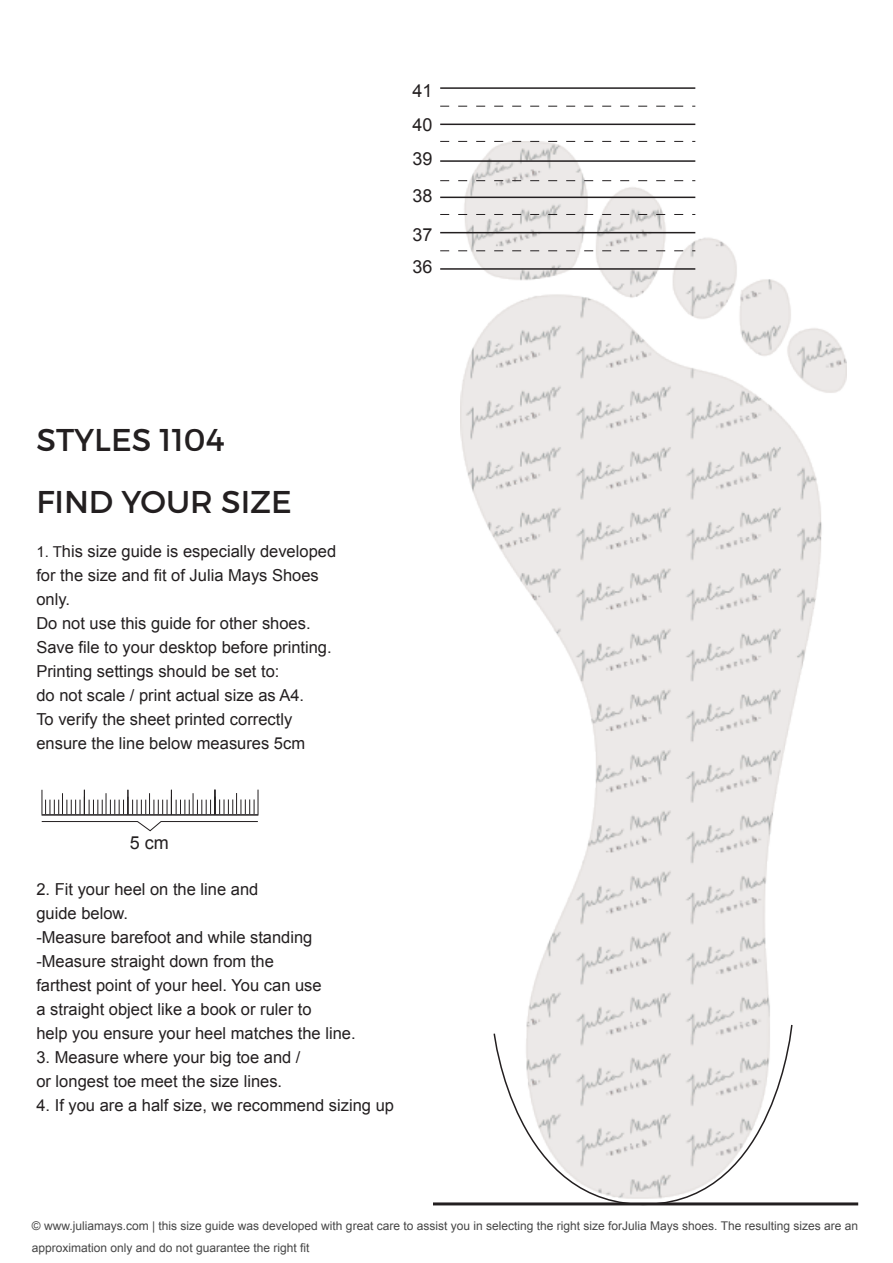
<style>
.page{position:relative;width:893px;height:1263px;background:#fff}
.page>*{position:absolute;margin:0;border:0;box-sizing:border-box;transform-origin:0 0}
.t1{font:31.5px "Montserrat";color:#231f20}
.t2{font:18px/34.2px "Arial";color:#231f20;text-align:justify}
.t3{font:16.5px/24px "Arial";color:#231f20}
.t4{font:12px/22.2px "Arial";color:#464646}
.s1{font-size:15px}
</style>
<div class="page">
<img style="left:461px;top:141px;width:385px;height:882px">
<hr style="left:433px;top:1202px;width:425px;height:3px;background:#231f20">
<hr style="left:42px;top:814px;width:216px;height:2px;background:#231f20">
<svg style="left:41px;top:821px;width:217px;height:10px"></svg>
<svg style="left:42px;top:790px;width:217px;height:25px"></svg>
<svg style="left:493px;top:1023px;width:300px;height:183px"></svg>
<hr style="left:440px;top:268px;width:255px;height:2px;background:#231f20">
<svg style="left:440px;top:250px;width:255px;height:1px"></svg>
<hr style="left:440px;top:232px;width:255px;height:1px;background:#231f20">
<svg style="left:440px;top:214px;width:255px;height:1px"></svg>
<hr style="left:440px;top:197px;width:255px;height:1px;background:#231f20">
<svg style="left:440px;top:180px;width:255px;height:1px"></svg>
<hr style="left:440px;top:160px;width:255px;height:2px;background:#231f20">
<svg style="left:440px;top:141px;width:255px;height:1px"></svg>
<hr style="left:440px;top:124px;width:255px;height:1px;background:#231f20">
<svg style="left:440px;top:106px;width:255px;height:1px"></svg>
<hr style="left:440px;top:87px;width:255px;height:2px;background:#231f20">
<p class="t2" style="left:412px;top:74px;width:22px">41<br>40<br>39</p>
<p class="t2" style="left:412px;top:178px;width:22px">38</p>
<p class="t2" style="left:412px;top:219px;width:22px;line-height:32px">37<br>36</p>
<h1 class="t1" style="left:36px;top:421px;width:190px">STYLES 1104</h1>
<h1 class="t1" style="left:36px;top:482px;width:257px">FIND YOUR SIZE</h1>
<p class="t3" style="left:36px;top:539px;width:301px"><span class="s1">1. T</span>his size guide is especially developed for the size and fit of Julia Mays Shoes only.<br>Do not use this guide for other shoes.<br>Save file to your desktop before printing.<br>Printing settings should be set to:<br>do not scale / print actual size as A4.<br>To verify the sheet printed correctly ensure the line below measures 5cm</p>
<p class="t2" style="left:130px;top:826px;width:41px">5 cm</p>
<p class="t3" style="left:36px;top:877px;width:321px">2. Fit your heel on the line and<br>guide below.<br>-Measure barefoot and while standing -Measure straight down from the<br>farthest point of your heel. You can use<br>a straight object like a book or ruler to<br>help you ensure your heel matches the line.</p>
<p class="t3" style="left:36px;top:1045px;width:266px">3. Measure where your big toe and / or longest toe meet the size lines.</p>
<p class="t3" style="left:36px;top:1093px;width:359px">4. If you are a half size, we recommend sizing up</p>
<p class="t4" style="left:32px;top:1214px;width:828px">© www.juliamays.com | this size guide was developed with great care to assist you in selecting the right size forJulia Mays shoes. The resulting sizes are an approximation only and do not guarantee the right fit</p>
</div>
